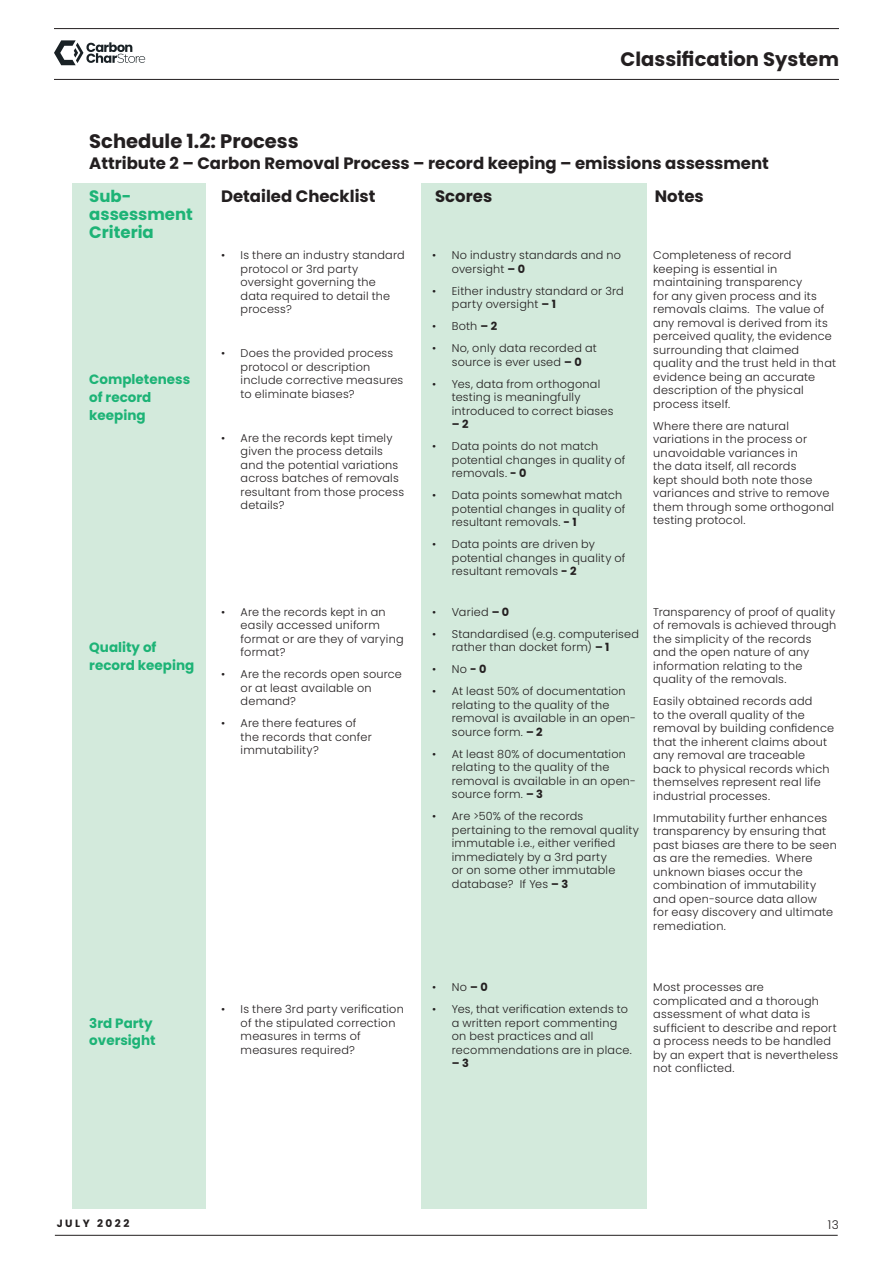
<style>
.page{position:relative;width:893px;height:1263px;background:#fff}
.page>*{position:absolute;margin:0;border:0;box-sizing:border-box;transform-origin:0 0}
.t1{font:700 19.5px "Poppins";color:#231f20}
.t2{font:700 16.5px "Poppins";color:#231f20}
.t3{font:700 16.5px/18px "Poppins";color:#1db376}
.t4{font:700 13.5px/18px "Poppins";color:#1db376}
.t5{font:300 12px "Poppins";color:#231f20}
.t6{font:300 11.25px/13.5px "Poppins";letter-spacing:.02em;color:#231f20}
.t7{font:700 11.25px "Poppins";color:#231f20}
.t8{font:700 10.5px "Poppins";letter-spacing:.24em;color:#231f20}
.s1{font-weight:700}
</style>
<div class="page">
<hr style="left:54px;top:79px;width:785px;height:1px;background:#231f20">
<hr style="left:54px;top:28px;width:785px;height:1px;background:#231f20">
<hr style="left:55px;top:1235px;width:783px;height:1px;background:#231f20">
<svg style="left:54px;top:40px;width:91px;height:25px"></svg>
<div style="left:72px;top:184px;width:134px;height:1025px;background:#d3eadc"></div>
<div style="left:421px;top:184px;width:225px;height:1025px;background:#d3eadc"></div>
<h1 class="t1" style="left:621px;top:47px;width:220px">Classification System</h1>
<p class="t1" style="left:89px;top:130px;width:211px">Schedule 1.2: Process</p>
<p class="t2" style="left:89px;top:154px;width:681px">Attribute 2 – Carbon Removal Process – record keeping – emissions assessment</p>
<p class="t3" style="left:89px;top:187px;width:105px">Sub&shy;assessment<br>Criteria</p>
<p class="t2" style="left:221px;top:186px;width:156px">Detailed Checklist</p>
<p class="t2" style="left:435px;top:186px;width:59px">Scores</p>
<p class="t2" style="left:655px;top:186px;width:50px">Notes</p>
<p class="t4" style="left:89px;top:370px;width:102px">Completeness</p>
<p class="t4" style="left:89px;top:388px;width:64px">of record keeping</p>
<p class="t6" style="left:241px;top:249px;width:166px;text-indent:-20px">• Is there an industry standard protocol or 3rd party oversight governing the data required to detail the process?</p>
<p class="t6" style="left:241px;top:347px;width:164px;text-indent:-20px">• Does the provided process protocol or description include corrective measures to eliminate biases?</p>
<p class="t6" style="left:241px;top:431px;width:165px;text-indent:-20px">• Are the records kept timely given the process details and the potential variations across batches of removals resultant from those process details?</p>
<p class="t4" style="left:89px;top:638px;width:107px">Quality of record keeping</p>
<p class="t6" style="left:241px;top:605px;width:165px;text-indent:-20px">• Are the records kept in an easily accessed uniform format or are they of varying format?</p>
<p class="t6" style="left:241px;top:667px;width:163px;text-indent:-20px">• Are the records open source or at least available on demand?</p>
<p class="t6" style="left:241px;top:716px;width:133px;text-indent:-20px">• Are there features of the records that confer immutability?</p>
<p class="t4" style="left:89px;top:1014px;width:65px">3rd Party</p>
<p class="t4" style="left:89px;top:1031px;width:68px">oversight</p>
<p class="t6" style="left:241px;top:1003px;width:165px;text-indent:-20px">• Is there 3rd party verification of the stipulated correction measures in terms of measures required?</p>
<p class="t6" style="left:452px;top:249px;width:171px;text-indent:-20px">• No industry standards and no oversight <span class="s1">– 0</span></p>
<p class="t6" style="left:452px;top:284px;width:174px;text-indent:-20px">• Either industry standard or 3rd party oversight <span class="s1">– 1</span></p>
<p class="t6" style="left:432px;top:320px;width:66px">• Both <span class="s1">– 2</span></p>
<p class="t6" style="left:432px;top:342px;width:166px;text-align:center">• No, only data recorded at source is ever used <span class="s1">– 0</span></p>
<p class="t6" style="left:452px;top:377px;width:163px;text-indent:-20px">• Yes, data from orthogonal testing is meaningfully introduced to correct biases</p>
<p class="t7" style="left:452px;top:418px;width:18px">– 2</p>
<p class="t6" style="left:452px;top:440px;width:175px;text-indent:-20px">• Data points do not match potential changes in quality of removals. <span class="s1">- 0</span></p>
<p class="t6" style="left:452px;top:489px;width:175px;text-indent:-20px">• Data points somewhat match potential changes in quality of resultant removals. <span class="s1">- 1</span></p>
<p class="t6" style="left:452px;top:538px;width:175px;text-indent:-20px">• Data points are driven by potential changes in quality of resultant removals <span class="s1">- 2</span></p>
<p class="t6" style="left:432px;top:605px;width:78px">• Varied <span class="s1">– 0</span></p>
<p class="t6" style="left:452px;top:627px;width:189px;text-indent:-20px">• Standardised (e.g. computerised rather than docket form) <span class="s1">– 1</span></p>
<p class="t6" style="left:432px;top:662px;width:56px">• No <span class="s1">- 0</span></p>
<p class="t6" style="left:452px;top:684px;width:186px;text-indent:-20px">• At least 50% of documentation relating to the quality of the removal is available in an open&shy;source form. <span class="s1">– 2</span></p>
<p class="t6" style="left:452px;top:747px;width:186px;text-indent:-20px">• At least 80% of documentation relating to the quality of the removal is available in an open&shy;source form. <span class="s1">– 3</span></p>
<p class="t6" style="left:452px;top:809px;width:189px;text-indent:-20px">• Are &gt;50% of the records pertaining to the removal quality immutable i.e., either verified immediately by a 3rd party<br>or on some other immutable database? If Yes <span class="s1">– 3</span></p>
<p class="t6" style="left:653px;top:249px;width:184px">Completeness of record keeping is essential in maintaining transparency<br>for any given process and its removals claims. The value of any removal is derived from its perceived quality, the evidence surrounding that claimed quality and the trust held in that evidence being an accurate description of the physical process itself.</p>
<p class="t6" style="left:653px;top:419px;width:182px">Where there are natural variations in the process or unavoidable variances in<br>the data itself, all records<br>kept should both note those variances and strive to remove them through some orthogonal testing protocol.</p>
<p class="t6" style="left:653px;top:605px;width:185px">Transparency of proof of quality of removals is achieved through the simplicity of the records and the open nature of any information relating to the quality of the removals.</p>
<p class="t6" style="left:653px;top:694px;width:182px">Easily obtained records add<br>to the overall quality of the removal by building confidence that the inherent claims about any removal are traceable back to physical records which themselves represent real life industrial processes.</p>
<p class="t6" style="left:653px;top:811px;width:185px">Immutability further enhances transparency by ensuring that past biases are there to be seen as are the remedies. Where unknown biases occur the combination of immutability and open-source data allow<br>for easy discovery and ultimate remediation.</p>
<p class="t6" style="left:432px;top:981px;width:57px">• No <span class="s1">– 0</span></p>
<p class="t6" style="left:452px;top:1003px;width:181px;text-indent:-20px">• Yes, that verification extends to a written report commenting on best practices and all recommendations are in place.</p>
<p class="t7" style="left:452px;top:1057px;width:19px">– 3</p>
<p class="t6" style="left:653px;top:981px;width:186px">Most processes are complicated and a thorough assessment of what data is sufficient to describe and report a process needs to be handled by an expert that is nevertheless not conflicted.</p>
<p class="t8" style="left:57px;top:1217px;width:74px">JULY 2022</p>
<p class="t5" style="left:828px;top:1218px;width:13px">13</p>
</div>
